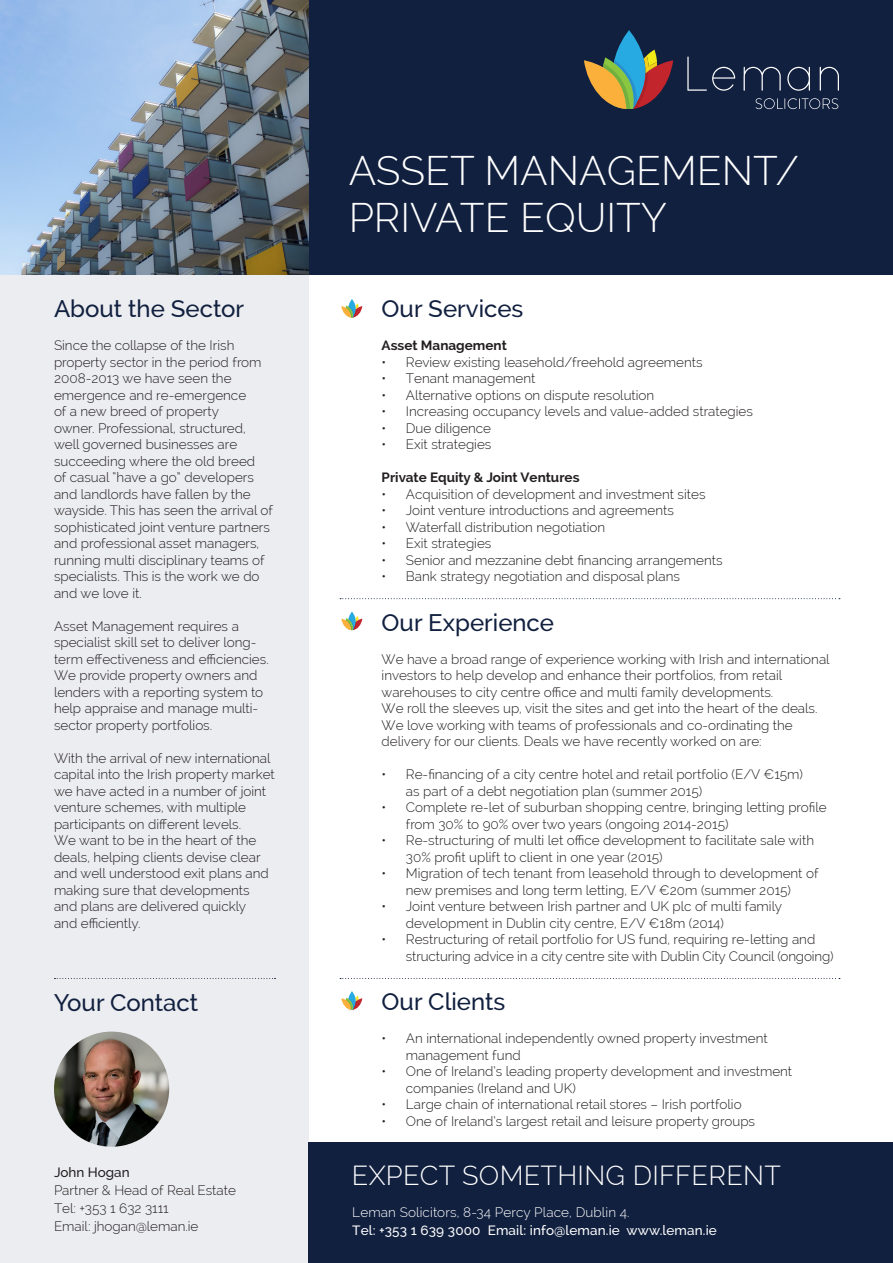
<style>
.page{position:relative;width:893px;height:1263px;background:#fff}
.page>*{position:absolute;margin:0;border:0;box-sizing:border-box;transform-origin:0 0}
.t1{font:300 40.5px/46.5px "Raleway";color:#fff}
.t2{font:300 27px "Raleway";letter-spacing:.01em;color:#fff}
.t3{font:500 24px "Raleway";color:#11203f}
.t4{font:300 13.5px/16.5px "Raleway";color:#231f20}
.t5{font:500 13.5px "Raleway";letter-spacing:.01em;color:#fff}
.t6{font:700 13.5px "Raleway";color:#231f20}
.t7{font:300 13.5px "Raleway";letter-spacing:.01em;color:#fff}
.t8{font:500 13.5px "Raleway";color:#231f20}
</style>
<div class="page">
<div style="left:301px;top:0;width:592px;height:275px;background:#11203f"></div>
<div style="left:0;top:275px;width:308px;height:988px;background:#ecedf0"></div>
<img style="left:0;top:0;width:308px;height:275px">
<div style="left:308px;top:1143px;width:585px;height:120px;background:#11203f"></div>
<svg style="left:584px;top:30px;width:89px;height:79px"></svg>
<svg style="left:687px;top:57px;width:48px;height:34px"></svg>
<svg style="left:744px;top:67px;width:37px;height:24px"></svg>
<svg style="left:787px;top:67px;width:23px;height:24px"></svg>
<svg style="left:820px;top:67px;width:19px;height:24px"></svg>
<svg style="left:756px;top:98px;width:82px;height:11px"></svg>
<svg style="left:341px;top:299px;width:21px;height:19px"></svg>
<svg style="left:341px;top:611px;width:21px;height:20px"></svg>
<svg style="left:341px;top:991px;width:21px;height:20px"></svg>
<img style="left:54px;top:1031px;width:115px;height:116px;border-radius:58px">
<svg style="left:340px;top:598px;width:500px;height:1px"></svg>
<svg style="left:340px;top:978px;width:500px;height:1px"></svg>
<svg style="left:54px;top:978px;width:222px;height:1px"></svg>
<p class="t3" style="left:54px;top:295px;width:192px">About the Sector</p>
<p class="t4" style="left:54px;top:337px;width:221px">Since the collapse of the Irish property sector in the period from<br>2008-2013 we have seen the emergence and re-emergence<br>of a new breed of property<br>owner. Professional, structured, well governed businesses are succeeding where the old breed<br>of casual “have a go” developers and landlords have fallen by the wayside. This has seen the arrival of sophisticated joint venture partners and professional asset managers, running multi disciplinary teams of specialists. This is the work we do and we love it.</p>
<p class="t4" style="left:54px;top:617px;width:216px">Asset Management requires a specialist skill set to deliver long&shy;term effectiveness and efficiencies.<br>We provide property owners and lenders with a reporting system to help appraise and manage multi&shy;sector property portfolios.</p>
<p class="t4" style="left:54px;top:749px;width:222px">With the arrival of new international capital into the Irish property market we have acted in a number of joint venture schemes, with multiple participants on different levels.<br>We want to be in the heart of the deals, helping clients devise clear and well understood exit plans and making sure that developments and plans are delivered quickly</p>
<p class="t4" style="left:54px;top:914px;width:88px">and efficiently.</p>
<p class="t3" style="left:54px;top:988px;width:146px">Your Contact</p>
<p class="t8" style="left:54px;top:1164px;width:77px">John Hogan</p>
<p class="t4" style="left:54px;top:1182px;width:183px">Partner &amp; Head of Real Estate</p>
<p class="t4" style="left:54px;top:1200px;width:116px">Tel: +353 1 632 3111</p>
<p class="t4" style="left:54px;top:1218px;width:146px">Email: jhogan@leman.ie</p>
<p class="t1" style="left:349px;top:148px;width:452px">ASSET MANAGEMENT/<br>PRIVATE EQUITY</p>
<p class="t3" style="left:382px;top:295px;width:143px">Our Services</p>
<p class="t6" style="left:382px;top:338px;width:127px">Asset Management</p>
<p class="t4" style="left:382px;top:353px;width:322px">• Review existing leasehold/freehold agreements</p>
<p class="t4" style="left:382px;top:370px;width:155px">• Tenant management</p>
<p class="t4" style="left:382px;top:386px;width:274px">• Alternative options on dispute resolution</p>
<p class="t4" style="left:382px;top:403px;width:373px">• Increasing occupancy levels and value-added strategies</p>
<p class="t4" style="left:382px;top:419px;width:111px">• Due diligence</p>
<p class="t4" style="left:382px;top:436px;width:111px">• Exit strategies</p>
<p class="t6" style="left:382px;top:470px;width:199px">Private Equity &amp; Joint Ventures</p>
<p class="t4" style="left:382px;top:485px;width:325px">• Acquisition of development and investment sites</p>
<p class="t4" style="left:382px;top:502px;width:294px">• Joint venture introductions and agreements</p>
<p class="t4" style="left:382px;top:518px;width:225px">• Waterfall distribution negotiation</p>
<p class="t4" style="left:382px;top:535px;width:111px">• Exit strategies</p>
<p class="t4" style="left:382px;top:551px;width:342px">• Senior and mezzanine debt financing arrangements</p>
<p class="t4" style="left:382px;top:568px;width:300px">• Bank strategy negotiation and disposal plans</p>
<p class="t3" style="left:382px;top:608px;width:174px">Our Experience</p>
<p class="t4" style="left:382px;top:650px;width:449px">We have a broad range of experience working with Irish and international investors to help develop and enhance their portfolios, from retail warehouses to city centre office and multi family developments.</p>
<p class="t4" style="left:382px;top:700px;width:437px">We roll the sleeves up, visit the sites and get into the heart of the deals.<br>We love working with teams of professionals and co-ordinating the delivery for our clients. Deals we have recently worked on are:</p>
<p class="t4" style="left:406px;top:766px;width:399px;text-indent:-24px">• Re-financing of a city centre hotel and retail portfolio (E/V €15m) as part of a debt negotiation plan (summer 2015)</p>
<p class="t4" style="left:406px;top:799px;width:422px;text-indent:-24px">• Complete re-let of suburban shopping centre, bringing letting profile from 30% to 90% over two years (ongoing 2014-2015)</p>
<p class="t4" style="left:406px;top:832px;width:410px;text-indent:-24px">• Re-structuring of multi let office development to facilitate sale with<br>30% profit uplift to client in one year (2015)</p>
<p class="t4" style="left:382px;top:865px;width:438px;text-align:center">• Migration of tech tenant from leasehold through to development of new premises and long term letting, E/V €20m (summer 2015)</p>
<p class="t4" style="left:406px;top:898px;width:378px;text-indent:-24px">• Joint venture between Irish partner and UK plc of multi family development in Dublin city centre, E/V €18m (2014)</p>
<p class="t4" style="left:382px;top:931px;width:435px">• Restructuring of retail portfolio for US fund, requiring re-letting and</p>
<p class="t4" style="left:406px;top:947px;width:429px">structuring advice in a city centre site with Dublin City Council (ongoing)</p>
<p class="t3" style="left:382px;top:988px;width:125px">Our Clients</p>
<p class="t4" style="left:406px;top:1030px;width:363px;text-indent:-24px">• An international independently owned property investment management fund</p>
<p class="t4" style="left:406px;top:1063px;width:388px;text-indent:-24px">• One of Ireland’s leading property development and investment companies (Ireland and UK)</p>
<p class="t4" style="left:382px;top:1096px;width:362px">• Large chain of international retail stores – Irish portfolio</p>
<p class="t4" style="left:382px;top:1112px;width:375px">• One of Ireland’s largest retail and leisure property groups</p>
<p class="t2" style="left:352px;top:1160px;width:431px">EXPECT SOMETHING DIFFERENT</p>
<p class="t7" style="left:352px;top:1204px;width:279px">Leman Solicitors, 8-34 Percy Place, Dublin 4.</p>
<p class="t5" style="left:352px;top:1222px;width:366px">Tel: +353 1 639 3000 Email: info@leman.ie www.leman.ie</p>
</div>
